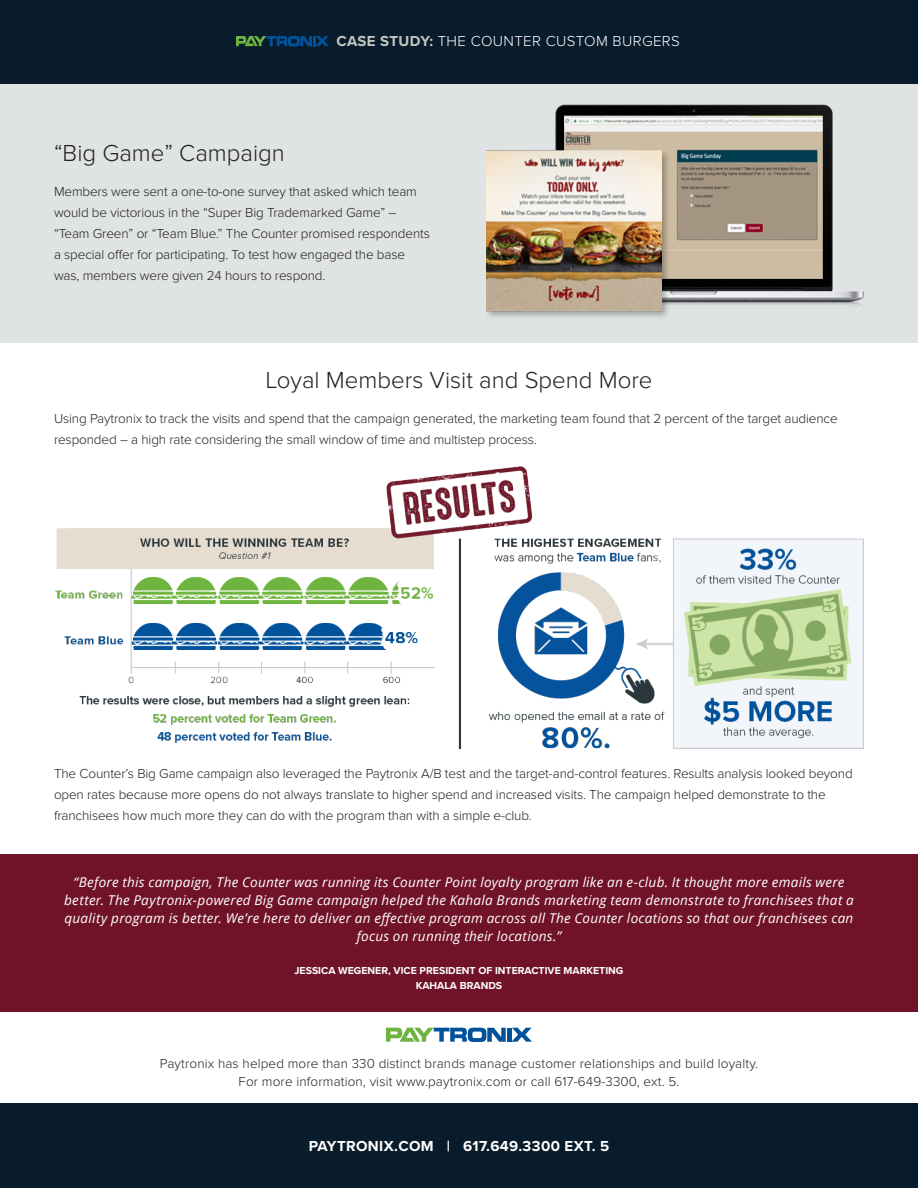
<style>
.page{position:relative;width:918px;height:1188px;background:#fff}
.page>*{position:absolute;margin:0;border:0;box-sizing:border-box;transform-origin:0 0}
.t1{font:300 24px "Proxima Nova";color:#231f20}
.t2{font:300 15px "Proxima Nova";letter-spacing:.025em;color:#fff}
.t3{font:700 15px "Proxima Nova";letter-spacing:.025em;color:#fff}
.t4{font:300 13.5px/21px "Proxima Nova";letter-spacing:-.01em;color:#231f20}
.t5{font:italic 13.5px/18px "Open Sans";letter-spacing:.02em;color:#fff;text-align:center}
.t6{font:300 13.5px "Proxima Nova";letter-spacing:.01em;color:#231f20}
.t7{font:700 10.5px "Proxima Nova";color:#fff}
.s1{font-weight:700;color:#c2c7c1}
</style>
<div class="page">
<div style="left:0;top:1104px;width:918px;height:84px;background:#091c2c"></div>
<svg style="left:386px;top:1028px;width:146px;height:14px"></svg>
<div style="left:0;top:855px;width:918px;height:157px;background:#701329"></div>
<div style="left:0;top:0;width:918px;height:84px;background:#091c2c"></div>
<div style="left:0;top:84px;width:918px;height:258px;background:#e0e3e3"></div>
<svg style="left:236px;top:36px;width:93px;height:10px"></svg>
<img style="left:486px;top:105px;width:378px;height:212px">
<img style="left:55px;top:466px;width:808px;height:283px">
<p class="t1" style="left:54px;top:139px;width:232px">“Big Game” Campaign</p>
<p class="t2" style="left:336px;top:33px;width:345px"><span class="s1">CASE STUDY:</span> THE COUNTER CUSTOM BURGERS</p>
<p class="t4" style="left:54px;top:181px;width:377px">Members were sent a one-to-one survey that asked which team would be victorious in the “Super Big Trademarked Game” – “Team Green” or “Team Blue.” The Counter promised respondents a special offer for participating. To test how engaged the base was, members were given 24 hours to respond.</p>
<p class="t1" style="left:265px;top:366px;width:389px">Loyal Members Visit and Spend More</p>
<p class="t4" style="left:54px;top:408px;width:785px">Using Paytronix to track the visits and spend that the campaign generated, the marketing team found that 2 percent of the target audience responded – a high rate considering the small window of time and multistep process.</p>
<p class="t4" style="left:54px;top:764px;width:800px">The Counter’s Big Game campaign also leveraged the Paytronix A/B test and the target-and-control features. Results analysis looked beyond open rates because more opens do not always translate to higher spend and increased visits. The campaign helped demonstrate to the franchisees how much more they can do with the program than with a simple e-club.</p>
<p class="t5" style="left:64px;top:873px;width:791px">“Before this campaign, The Counter was running its Counter Point loyalty program like an e-club. It thought more emails were better. The Paytronix-powered Big Game campaign helped the Kahala Brands marketing team demonstrate to franchisees that a quality program is better. We’re here to deliver an effective program across all The Counter locations so that our franchisees can focus on running their locations.”</p>
<p class="t7" style="left:294px;top:965px;width:331px">JESSICA WEGENER, VICE PRESIDENT OF INTERACTIVE MARKETING</p>
<p class="t7" style="left:416px;top:980px;width:88px">KAHALA BRANDS</p>
<p class="t6" style="left:160px;top:1056px;width:600px">Paytronix has helped more than 330 distinct brands manage customer relationships and build loyalty.</p>
<p class="t6" style="left:239px;top:1074px;width:442px">For more information, visit www.paytronix.com or call 617-649-3300, ext. 5.</p>
<p class="t3" style="left:309px;top:1137px;width:302px">PAYTRONIX.COM | 617.649.3300 EXT. 5</p>
</div>
